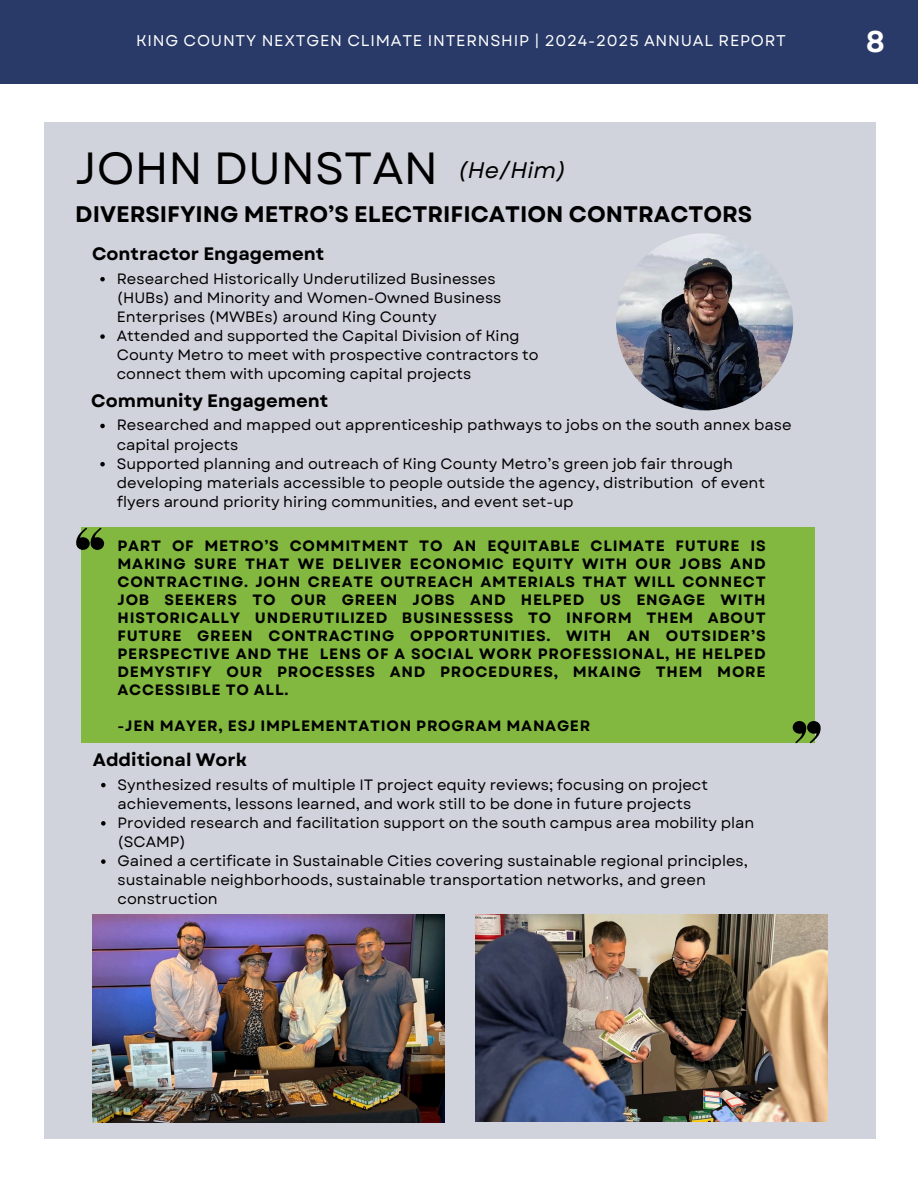
<style>
.page{position:relative;width:918px;height:1188px;background:#fff}
.page>*{position:absolute;margin:0;border:0;box-sizing:border-box;transform-origin:0 0}
.t1{font:45px "Garet";color:#000001}
.t2{font:700 30px "Garet";color:#fff}
.t3{font:700 22.5px "Garet";color:#000001}
.t4{font:italic 22.5px "Garet";color:#000001}
.t5{font:700 18px "Garet";color:#000001}
.t6{font:15.6px "Garet";letter-spacing:.05em;color:#fff}
.t7{font:15px/19.2px "Garet";color:#000001}
.t8{font:700 15px/18px "Garet";letter-spacing:.05em;color:#000001;text-align:justify}
</style>
<div class="page">
<div style="left:0;top:0;width:918px;height:84px;background:#293a68"></div>
<div style="left:44px;top:122px;width:832px;height:1016px;background:#d1d3dc"></div>
<img style="left:616px;top:233px;width:177px;height:177px;border-radius:50%">
<img style="left:93px;top:915px;width:351px;height:207px">
<img style="left:476px;top:914px;width:351px;height:208px">
<svg style="left:100px;top:277px;width:5px;height:4px"></svg>
<svg style="left:100px;top:334px;width:5px;height:5px"></svg>
<svg style="left:100px;top:424px;width:5px;height:4px"></svg>
<svg style="left:100px;top:462px;width:5px;height:4px"></svg>
<svg style="left:101px;top:783px;width:5px;height:4px"></svg>
<svg style="left:101px;top:821px;width:5px;height:5px"></svg>
<svg style="left:101px;top:859px;width:5px;height:5px"></svg>
<div style="left:81px;top:528px;width:734px;height:215px;background:#82b840"></div>
<svg style="left:793px;top:721px;width:28px;height:22px"></svg>
<svg style="left:76px;top:528px;width:28px;height:22px"></svg>
<p class="t6" style="left:136px;top:30px;width:651px">KING COUNTY NEXTGEN CLIMATE INTERNSHIP | 2024-2025 ANNUAL REPORT</p>
<h3 class="t1" style="left:75px;top:136px;width:364px">JOHN DUNSTAN</h3>
<p class="t4" style="left:458px;top:154px;width:109px">(He/Him)</p>
<h4 class="t3" style="left:75px;top:198px;width:679px">DIVERSIFYING METRO’S ELECTRIFICATION CONTRACTORS</h4>
<p class="t5" style="left:92px;top:241px;width:234px">Contractor Engagement</p>
<h2 class="t7" style="left:117px;top:269px;width:386px">Researched Historically Underutilized Businesses (HUBs) and Minority and Women-Owned Business<br>Enterprises (MWBEs) around King County</h2>
<h4 class="t7" style="left:117px;top:326px;width:423px">Attended and supported the Capital Division of King<br>County Metro to meet with prospective contractors to connect them with upcoming capital projects</h4>
<p class="t5" style="left:91px;top:388px;width:238px">Community Engagement</p>
<p class="t7" style="left:117px;top:416px;width:676px">Researched and mapped out apprenticeship pathways to jobs on the south annex base capital projects</p>
<p class="t7" style="left:117px;top:454px;width:650px">Supported planning and outreach of King County Metro’s green job fair through developing materials accessible to people outside the agency, distribution of event flyers around priority hiring communities, and event set-up</p>
<p class="t8" style="left:118px;top:537px;width:650px">PART OF METRO’S COMMITMENT TO AN EQUITABLE CLIMATE FUTURE IS MAKING SURE THAT WE DELIVER ECONOMIC EQUITY WITH OUR JOBS AND CONTRACTING. JOHN CREATE OUTREACH AMTERIALS THAT WILL CONNECT JOB SEEKERS TO OUR GREEN JOBS AND HELPED US ENGAGE WITH HISTORICALLY UNDERUTILIZED BUSINESSESS TO INFORM THEM ABOUT FUTURE GREEN CONTRACTING OPPORTUNITIES. WITH AN OUTSIDER’S PERSPECTIVE AND THE LENS OF A SOCIAL WORK PROFESSIONAL, HE HELPED DEMYSTIFY OUR PROCESSES AND PROCEDURES, MKAING THEM MORE ACCESSIBLE TO ALL.</p>
<p class="t8" style="left:118px;top:717px;width:474px">-JEN MAYER, ESJ IMPLEMENTATION PROGRAM MANAGER</p>
<p class="t5" style="left:93px;top:747px;width:156px">Additional Work</p>
<p class="t7" style="left:118px;top:775px;width:592px">Synthesized results of multiple IT project equity reviews; focusing on project achievements, lessons learned, and work still to be done in future projects</p>
<h5 class="t7" style="left:118px;top:813px;width:638px">Provided research and facilitation support on the south campus area mobility plan (SCAMP)</h5>
<h5 class="t7" style="left:118px;top:851px;width:632px">Gained a certificate in Sustainable Cities covering sustainable regional principles, sustainable neighborhoods, sustainable transportation networks, and green construction</h5>
<h4 class="t2" style="left:866px;top:20px;width:20px">8</h4>
</div>
